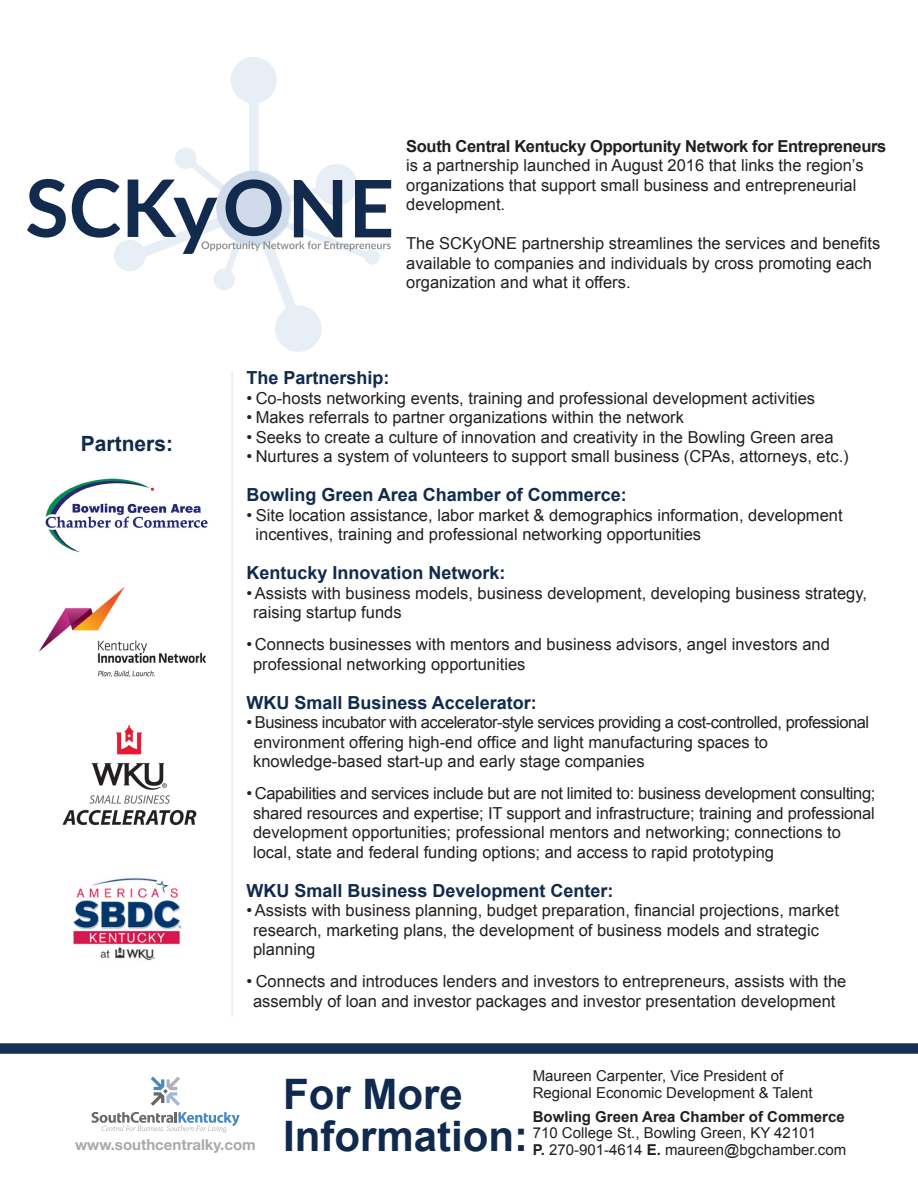
<style>
.page{position:relative;width:918px;height:1188px;background:#fff}
.page>*{position:absolute;margin:0;border:0;box-sizing:border-box;transform-origin:0 0}
.t1{font:700 42px/42px "Arial";color:#102a4d}
.t2{font:700 21px "Arial";color:#102a4d}
.t3{font:700 18px "Arial";color:#112a4d}
.t4{font:16.5px/19.5px "Arial";color:#231f20}
.t5{font:16.5px "Arial";letter-spacing:-.03em;color:#231f20}
.t6{font:15px/16.5px "Arial";color:#231f20}
.t7{font:700 15px "Arial";color:#231f20}
.t8{font:700 15px "Helvetica Neue";color:#69696c}
.s1{font-weight:700}
</style>
<div class="page">
<svg style="left:0;top:1043px;width:918px;height:80px"></svg>
<svg style="left:92px;top:1112px;width:148px;height:21px"></svg>
<svg style="left:151px;top:1077px;width:29px;height:29px"></svg>
<svg style="left:114px;top:57px;width:266px;height:295px"></svg>
<svg style="left:27px;top:179px;width:39px;height:59px"></svg>
<svg style="left:72px;top:179px;width:48px;height:59px"></svg>
<svg style="left:128px;top:171px;width:263px;height:83px"></svg>
<img style="left:62px;top:725px;width:135px;height:101px">
<img style="left:45px;top:478px;width:163px;height:75px">
<img style="left:73px;top:878px;width:109px;height:83px">
<hr style="left:231px;top:371px;width:2px;height:646px;background:#8dadd4">
<img style="left:39px;top:587px;width:166px;height:89px">
<p class="t2" style="left:81px;top:430px;width:94px">Partners:</p>
<p class="t4" style="left:406px;top:136px;width:482px"><span class="s1">South Central Kentucky Opportunity Network for Entrepreneurs </span>is a partnership launched in August 2016 that links the region’s organizations that support small business and entrepreneurial development.</p>
<p class="t4" style="left:406px;top:234px;width:476px">The SCKyONE partnership streamlines the services and benefits available to companies and individuals by cross promoting each organization and what it offers.</p>
<p class="t3" style="left:246px;top:366px;width:145px">The Partnership:</p>
<p class="t4" style="left:246px;top:388px;width:570px">• Co-hosts networking events, training and professional development activities</p>
<p class="t4" style="left:246px;top:408px;width:439px">• Makes referrals to partner organizations within the network</p>
<p class="t4" style="left:246px;top:427px;width:589px">• Seeks to create a culture of innovation and creativity in the Bowling Green area</p>
<p class="t4" style="left:246px;top:447px;width:604px">• Nurtures a system of volunteers to support small business (CPAs, attorneys, etc.)</p>
<p class="t3" style="left:246px;top:483px;width:382px">Bowling Green Area Chamber of Commerce:</p>
<p class="t4" style="left:246px;top:505px;width:598px">• Site location assistance, labor market &amp; demographics information, development</p>
<p class="t4" style="left:256px;top:525px;width:447px">incentives, training and professional networking opportunities</p>
<p class="t3" style="left:246px;top:561px;width:261px">Kentucky Innovation Network:</p>
<p class="t4" style="left:253px;top:583px;width:616px;text-indent:-7px">• Assists with business models, business development, developing business strategy, raising startup funds</p>
<p class="t4" style="left:253px;top:635px;width:578px;text-indent:-7px">• Connects businesses with mentors and business advisors, angel investors and professional networking opportunities</p>
<p class="t3" style="left:246px;top:691px;width:292px">WKU Small Business Accelerator:</p>
<p class="t5" style="left:246px;top:712px;width:624px">• Business incubator with accelerator-style services providing a cost-controlled, professional</p>
<p class="t4" style="left:253px;top:732px;width:516px">environment offering high-end office and light manufacturing spaces to knowledge-based start-up and early stage companies</p>
<p class="t4" style="left:253px;top:784px;width:624px;text-indent:-7px">• Capabilities and services include but are not limited to: business development consulting; shared resources and expertise; IT support and infrastructure; training and professional development opportunities; professional mentors and networking; connections to local, state and federal funding options; and access to rapid prototyping</p>
<p class="t3" style="left:246px;top:879px;width:369px">WKU Small Business Development Center:</p>
<p class="t4" style="left:253px;top:901px;width:587px;text-indent:-7px">• Assists with business planning, budget preparation, financial projections, market research, marketing plans, the development of business models and strategic planning</p>
<p class="t4" style="left:246px;top:972px;width:601px;text-align:center">• Connects and introduces lenders and investors to entrepreneurs, assists with the assembly of loan and investor packages and investor presentation development</p>
<p class="t8" style="left:75px;top:1133px;width:182px">www.southcentralky.com</p>
<h1 class="t1" style="left:283px;top:1074px;width:246px">For More<br>Information:</h1>
<p class="t6" style="left:533px;top:1068px;width:281px">Maureen Carpenter, Vice President of<br>Regional Economic Development &amp; Talent</p>
<p class="t7" style="left:533px;top:1107px;width:313px">Bowling Green Area Chamber of Commerce</p>
<p class="t6" style="left:533px;top:1125px;width:315px">710 College St., Bowling Green, KY 42101<br><span class="s1">P.</span> 270-901-4614 <span class="s1">E.</span> maureen@bgchamber.com</p>
</div>
